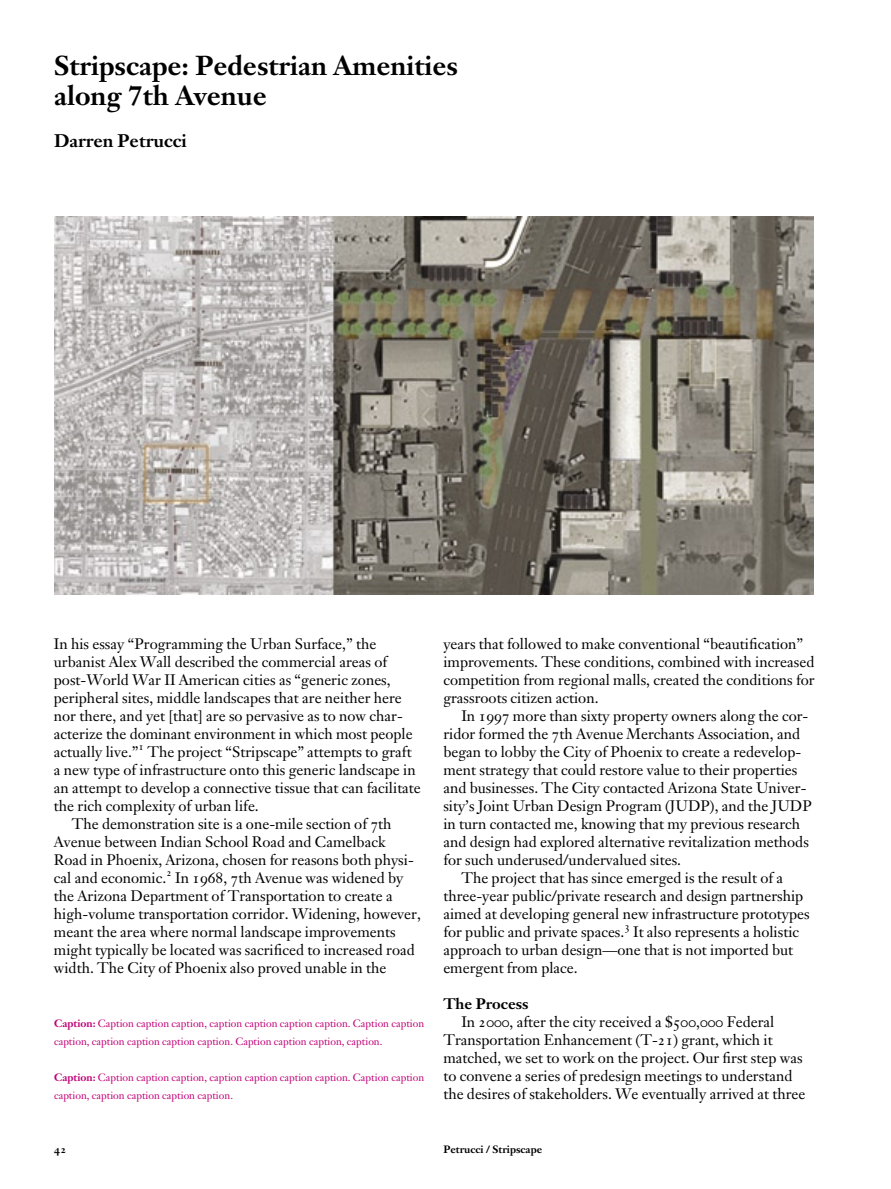
<style>
.page{position:relative;width:891px;height:1189px;background:#fff}
.page>*{position:absolute;margin:0;border:0;box-sizing:border-box;transform-origin:0 0}
.t1{font:700 27px/30px "Janson Text";color:#000}
.t2{font:700 18px "Janson Text";color:#000}
.t3{font:15px/18px "Janson Places";color:#000}
.t4{font:700 15px "Janson Text";color:#000}
.t5{font:10.5px/18px "Janson Places";color:#c10077}
.t6{font:700 10.5px "Janson Text";color:#000}
.t7{font:10.5px "Janson Text Bold Os F";color:#000}
.s1{font-family:"Janson Text";font-weight:700}
</style>
<div class="page">
<img style="left:54px;top:216px;width:759px;height:378px">
<h1 class="t1" style="left:54px;top:50px;width:405px">Stripscape: Pedestrian Amenities along 7th Avenue</h1>
<p class="t2" style="left:54px;top:129px;width:134px">Darren Petrucci</p>
<p class="t3" style="left:54px;top:634px;width:324px">In his essay “Programming the Urban Surface,” the</p>
<p class="t3" style="left:54px;top:652px;width:335px">urbanist Alex Wall described the commercial areas of</p>
<p class="t3" style="left:54px;top:670px;width:338px">post-World War II American cities as “generic zones,</p>
<p class="t3" style="left:54px;top:688px;width:349px">peripheral sites, middle landscapes that are neither here</p>
<p class="t3" style="left:54px;top:706px;width:350px">nor there, and yet [that] are so pervasive as to now char-</p>
<p class="t3" style="left:54px;top:724px;width:360px">acterize the dominant environment in which most people</p>
<p class="t3" style="left:54px;top:742px;width:359px">actually live.”<sup>1</sup> The project “Stripscape” attempts to graft</p>
<p class="t3" style="left:54px;top:760px;width:363px">a new type of infrastructure onto this generic landscape in</p>
<p class="t3" style="left:54px;top:778px;width:368px">an attempt to develop a connective tissue that can facilitate</p>
<p class="t3" style="left:54px;top:796px;width:206px">the rich complexity of urban life.</p>
<p class="t3" style="left:72px;top:814px;width:321px">The demonstration site is a one-mile section of 7th</p>
<p class="t3" style="left:54px;top:832px;width:333px">Avenue between Indian School Road and Camelback</p>
<p class="t3" style="left:54px;top:850px;width:361px">Road in Phoenix, Arizona, chosen for reasons both physi-</p>
<p class="t3" style="left:54px;top:868px;width:351px">cal and economic.<sup>2</sup> In 1968, 7th Avenue was widened by</p>
<p class="t3" style="left:54px;top:886px;width:340px">the Arizona Department of Transportation to create a</p>
<p class="t3" style="left:54px;top:904px;width:368px">high-volume transportation corridor. Widening, however,</p>
<p class="t3" style="left:54px;top:922px;width:343px">meant the area where normal landscape improvements</p>
<p class="t3" style="left:54px;top:940px;width:362px">might typically be located was sacrificed to increased road</p>
<p class="t3" style="left:54px;top:958px;width:334px">width. The City of Phoenix also proved unable in the</p>
<p class="t5" style="left:54px;top:1013px;width:372px"><span class="s1">Caption:</span> Caption caption caption, caption caption caption caption. Caption caption caption, caption caption caption caption. Caption caption caption, caption.</p>
<p class="t5" style="left:54px;top:1067px;width:372px"><span class="s1">Caption:</span> Caption caption caption, caption caption caption caption. Caption caption caption, caption caption caption caption.</p>
<p class="t7" style="left:54px;top:1142px;width:14px">42</p>
<p class="t3" style="left:443px;top:634px;width:373px">years that followed to make conventional “beautification” improvements. These conditions, combined with increased competition from regional malls, created the conditions for grassroots citizen action.</p>
<p class="t3" style="left:461px;top:706px;width:348px">In 1997 more than sixty property owners along the cor-</p>
<p class="t3" style="left:443px;top:724px;width:358px">ridor formed the 7th Avenue Merchants Association, and</p>
<p class="t3" style="left:443px;top:742px;width:359px">began to lobby the City of Phoenix to create a redevelop-</p>
<p class="t3" style="left:443px;top:760px;width:355px">ment strategy that could restore value to their properties</p>
<p class="t3" style="left:443px;top:778px;width:365px">and businesses. The City contacted Arizona State Univer-</p>
<p class="t3" style="left:443px;top:796px;width:370px">sity’s Joint Urban Design Program (JUDP), and the JUDP</p>
<p class="t3" style="left:443px;top:814px;width:358px">in turn contacted me, knowing that my previous research</p>
<p class="t3" style="left:443px;top:832px;width:367px">and design had explored alternative revitalization methods</p>
<p class="t3" style="left:443px;top:850px;width:239px">for such underused/undervalued sites.</p>
<p class="t3" style="left:461px;top:868px;width:323px">The project that has since emerged is the result of a</p>
<p class="t3" style="left:443px;top:886px;width:361px">three-year public/private research and design partnership</p>
<p class="t3" style="left:443px;top:904px;width:368px">aimed at developing general new infrastructure prototypes</p>
<p class="t3" style="left:443px;top:922px;width:357px">for public and private spaces.<sup>3</sup> It also represents a holistic</p>
<p class="t3" style="left:443px;top:940px;width:351px">approach to urban design—one that is not imported but</p>
<p class="t3" style="left:443px;top:958px;width:136px">emergent from place.</p>
<p class="t4" style="left:443px;top:993px;width:87px">The Process</p>
<p class="t3" style="left:443px;top:1012px;width:363px;text-indent:18px">In 2000, after the city received a $500,000 Federal Transportation Enhancement (T-21) grant, which it matched, we set to work on the project. Our first step was to convene a series of predesign meetings to understand the desires of stakeholders. We eventually arrived at three</p>
<p class="t6" style="left:443px;top:1142px;width:100px">Petrucci / Stripscape</p>
</div>
